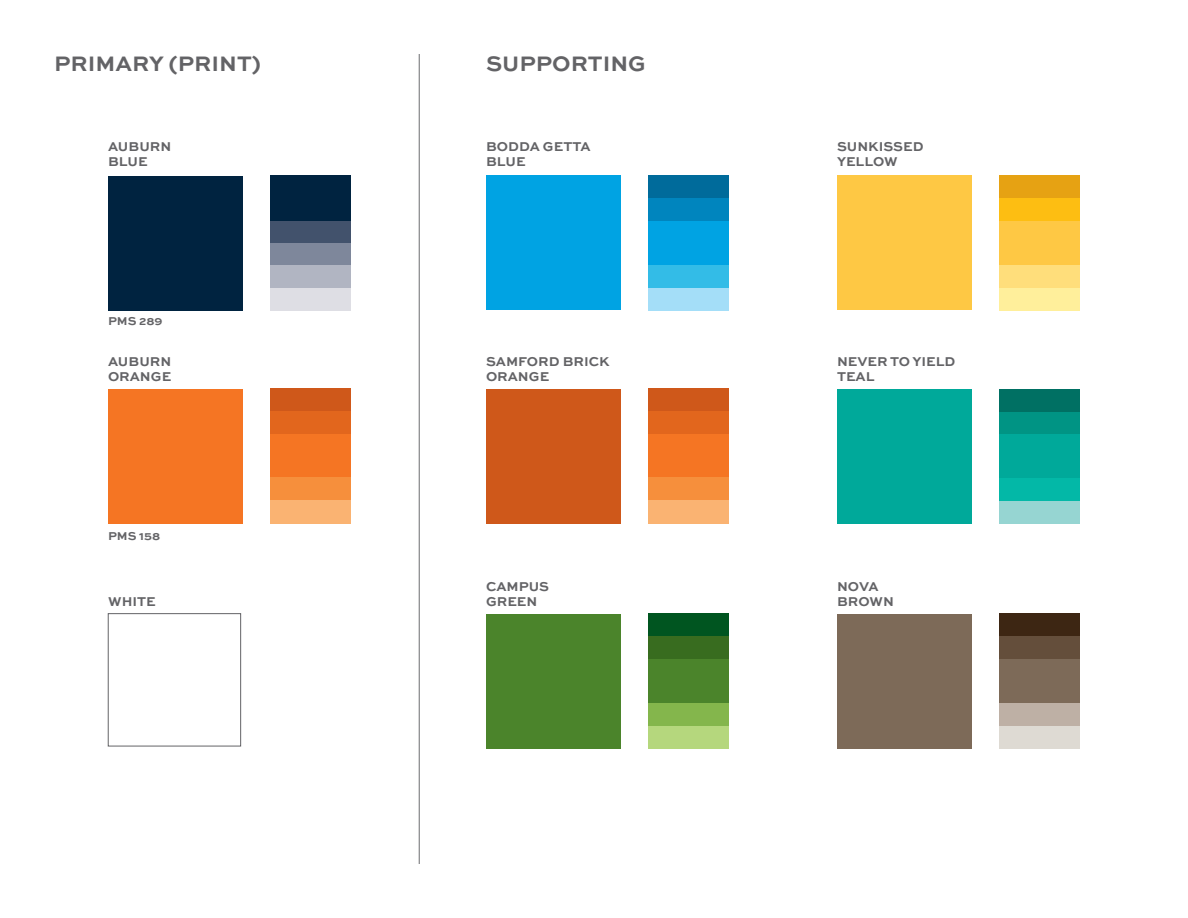
<style>
.page{position:relative;width:1188px;height:918px;background:#fff}
.page>*{position:absolute;margin:0;border:0;box-sizing:border-box;transform-origin:0 0}
.t1{font:700 22.05px "Sweet Sans Pro";color:#636366}
.t2{font:700 13.5px/15px "Sweet Sans Pro";color:#636366}
.t3{font:700 12px "Sweet Sans Pro";color:#636366}
</style>
<div class="page">
<div style="left:108px;top:176px;width:135px;height:135px;background:#002340"></div>
<div style="left:108px;top:389px;width:135px;height:135px;background:#f57523"></div>
<div style="left:108px;top:613px;width:133px;height:133px;border:1px solid #636366"></div>
<div style="left:486px;top:176px;width:135px;height:134px;background:#00a3e3"></div>
<div style="left:270px;top:243px;width:81px;height:23px;background:#7e879b"></div>
<div style="left:270px;top:220px;width:81px;height:23px;background:#42526c"></div>
<div style="left:270px;top:288px;width:81px;height:22px;background:#dedee4"></div>
<div style="left:270px;top:176px;width:81px;height:45px;background:#002340"></div>
<div style="left:270px;top:265px;width:81px;height:23px;background:#b1b5c2"></div>
<div style="left:270px;top:433px;width:81px;height:45px;background:#f57523"></div>
<div style="left:270px;top:411px;width:81px;height:22px;background:#e2661d"></div>
<div style="left:270px;top:500px;width:81px;height:24px;background:#fab372"></div>
<div style="left:270px;top:389px;width:81px;height:22px;background:#cf581a"></div>
<div style="left:270px;top:478px;width:81px;height:22px;background:#f68f3c"></div>
<div style="left:486px;top:389px;width:135px;height:135px;background:#cf581a"></div>
<div style="left:648px;top:433px;width:81px;height:45px;background:#f57523"></div>
<div style="left:648px;top:411px;width:81px;height:22px;background:#e2661d"></div>
<div style="left:648px;top:500px;width:81px;height:24px;background:#fab372"></div>
<div style="left:648px;top:389px;width:81px;height:22px;background:#cf581a"></div>
<div style="left:648px;top:478px;width:81px;height:22px;background:#f68f3c"></div>
<div style="left:648px;top:220px;width:81px;height:46px;background:#00a3e3"></div>
<div style="left:648px;top:198px;width:81px;height:22px;background:#0085be"></div>
<div style="left:648px;top:288px;width:81px;height:22px;background:#a4def8"></div>
<div style="left:648px;top:176px;width:81px;height:22px;background:#006b9b"></div>
<div style="left:648px;top:265px;width:81px;height:23px;background:#33bce7"></div>
<div style="left:837px;top:176px;width:135px;height:134px;background:#fec844"></div>
<div style="left:999px;top:220px;width:81px;height:46px;background:#fec844"></div>
<div style="left:999px;top:198px;width:81px;height:22px;background:#fdbe12"></div>
<div style="left:999px;top:288px;width:81px;height:22px;background:#ffef9b"></div>
<div style="left:999px;top:176px;width:81px;height:22px;background:#e6a213"></div>
<div style="left:999px;top:266px;width:81px;height:22px;background:#ffde7b"></div>
<div style="left:486px;top:614px;width:135px;height:135px;background:#4b842b"></div>
<div style="left:648px;top:658px;width:81px;height:46px;background:#4b842b"></div>
<div style="left:648px;top:636px;width:81px;height:22px;background:#386c1f"></div>
<div style="left:648px;top:726px;width:81px;height:22px;background:#b5d77d"></div>
<div style="left:648px;top:613px;width:81px;height:23px;background:#005520"></div>
<div style="left:648px;top:703px;width:81px;height:23px;background:#84b64c"></div>
<div style="left:837px;top:389px;width:135px;height:135px;background:#00a99a"></div>
<div style="left:999px;top:434px;width:81px;height:45px;background:#00a99a"></div>
<div style="left:999px;top:411px;width:81px;height:23px;background:#009484"></div>
<div style="left:999px;top:501px;width:81px;height:23px;background:#96d5d2"></div>
<div style="left:999px;top:389px;width:81px;height:22px;background:#007063"></div>
<div style="left:999px;top:479px;width:81px;height:22px;background:#03b8a7"></div>
<div style="left:837px;top:614px;width:135px;height:135px;background:#7d6a58"></div>
<div style="left:999px;top:658px;width:81px;height:46px;background:#7d6a58"></div>
<div style="left:999px;top:636px;width:81px;height:22px;background:#644e3b"></div>
<div style="left:999px;top:726px;width:81px;height:22px;background:#dedad3"></div>
<div style="left:999px;top:613px;width:81px;height:23px;background:#3d2613"></div>
<div style="left:999px;top:703px;width:81px;height:23px;background:#beb0a5"></div>
<hr style="left:419px;top:54px;width:1px;height:810px;background:#6c6d70">
<p class="t1" style="left:54px;top:47px;width:208px">PRIMARY (PRINT)</p>
<p class="t1" style="left:486px;top:47px;width:162px">SUPPORTING</p>
<p class="t2" style="left:108px;top:139px;width:65px">AUBURN</p>
<p class="t2" style="left:108px;top:154px;width:41px">BLUE</p>
<p class="t3" style="left:108px;top:312px;width:56px">PMS 289</p>
<p class="t2" style="left:108px;top:353px;width:65px">AUBURN<br>ORANGE</p>
<p class="t3" style="left:108px;top:526px;width:54px">PMS 158</p>
<p class="t2" style="left:108px;top:593px;width:49px">WHITE</p>
<p class="t2" style="left:486px;top:139px;width:106px">BODDA GETTA</p>
<p class="t2" style="left:486px;top:154px;width:41px">BLUE</p>
<p class="t2" style="left:486px;top:353px;width:125px">SAMFORD BRICK<br>ORANGE</p>
<p class="t2" style="left:486px;top:578px;width:65px">CAMPUS</p>
<p class="t2" style="left:486px;top:593px;width:53px">GREEN</p>
<p class="t2" style="left:837px;top:139px;width:88px">SUNKISSED<br>YELLOW</p>
<p class="t2" style="left:837px;top:353px;width:120px">NEVER TO YIELD</p>
<p class="t2" style="left:837px;top:368px;width:39px">TEAL</p>
<p class="t2" style="left:837px;top:578px;width:43px">NOVA</p>
<p class="t2" style="left:837px;top:593px;width:58px">BROWN</p>
</div>
